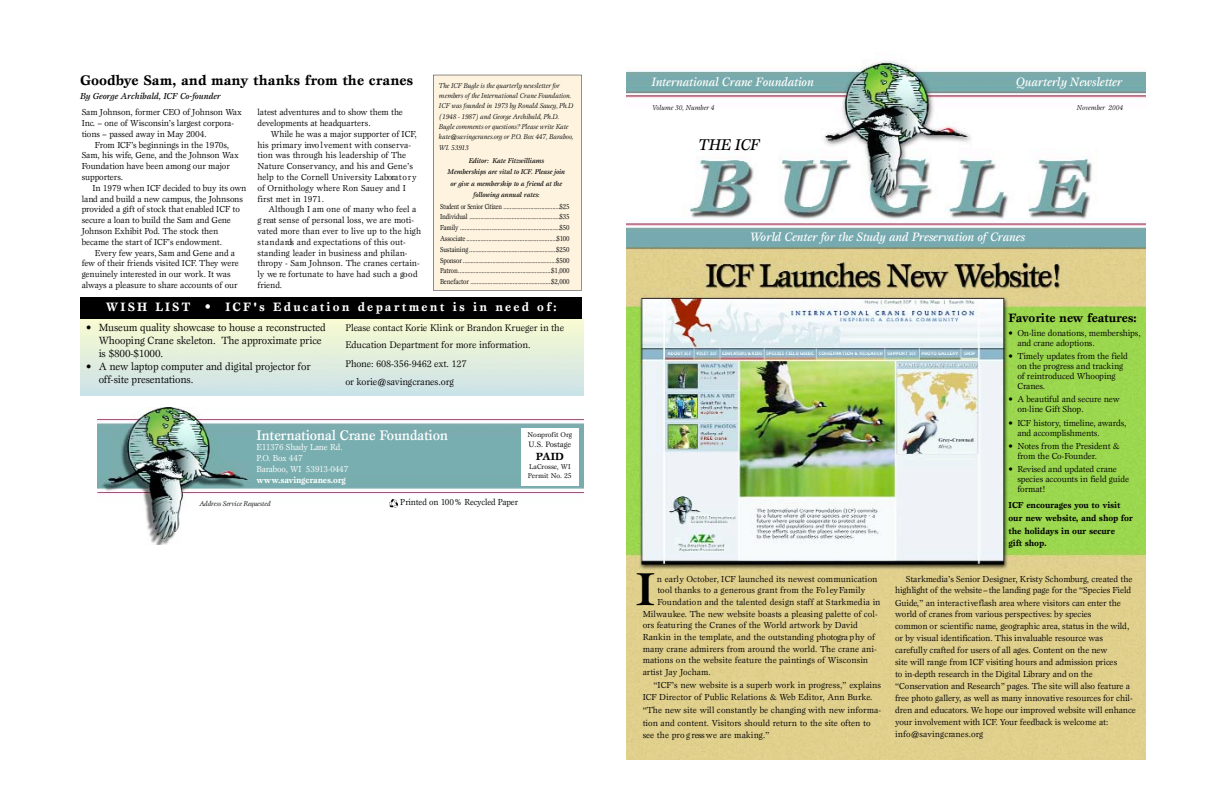
<style>
.page{position:relative;width:1224px;height:792px;background:#fff}
.page>*{position:absolute;margin:0;border:0;box-sizing:border-box;transform-origin:0 0}
.t1{font:700 48.6px "Cochin";color:#000}
.t2{font:italic 500 16.2px "Esprit";letter-spacing:-.015em;color:#000;scale:.95 1}
.t3{font:700 14.4px "Esprit";color:#000}
.t4{font:500 14.4px "Esprit";letter-spacing:-.015em;color:#fff;scale:.95 1}
.t5{font:italic 500 12.6px "Esprit";letter-spacing:-.015em;color:#fff;scale:.95 1}
.t6{font:700 12.6px "Esprit";letter-spacing:.18em;color:#fff}
.t7{font:700 12.6px "Esprit";letter-spacing:-.02em;color:#000}
.t8{font:10.8px/13px "Esprit";letter-spacing:-.015em;color:#000}
.t9{font:700 10.8px "Esprit";color:#000}
.t10{font:9.9px/18px "Esprit";letter-spacing:-.01em;color:#000}
.t11{font:9px/10.8px "Esprit";color:#000}
.t12{font:700 9px/12.6px "Esprit";letter-spacing:-.02em;color:#000}
.t13{font:9px/10.8px "Esprit";letter-spacing:-.015em;color:#fff;scale:.95 1}
.t14{font:italic 500 9px "Esprit";letter-spacing:-.02em;color:#000}
.t15{font:9px "Esprit";letter-spacing:-.02em;color:#000;scale:.95 1}
.t16{font:700 9px "Esprit";letter-spacing:-.035em;color:#fff;scale:.95 1}
.t17{font:8.1px "Esprit";color:#000}
.t18{font:7.5px/10.8px "Esprit";letter-spacing:-.035em;color:#000;text-align:justify;scale:.8 1}
.t19{font:italic 7.2px/10.3px "Esprit";letter-spacing:-.015em;color:#000;scale:.95 1}
.t20{font:italic 500 7.2px/11.7px "Esprit";letter-spacing:-.02em;color:#000;text-align:center;scale:.95 1}
.t21{font:7.2px/8.9px "Esprit";color:#000}
.s1{font-size:7.1px}
</style>
<div class="page">
<img style="left:97px;top:407px;width:486px;height:138px">
<div style="left:521px;top:428px;width:58px;height:58px;background:#fff"></div>
<svg style="left:390px;top:499px;width:8px;height:8px"></svg>
<div style="left:433px;top:75px;width:149px;height:216px;background:#fdf3df"></div>
<div style="left:80px;top:298px;width:502px;height:21px;background:#000"></div>
<img style="left:627px;top:61px;width:518px;height:699px">
<h3 class="t3" style="left:80px;top:75px;width:335px">Goodbye Sam, and many thanks from the cranes</h3>
<p class="t14" style="left:80px;top:92px;width:142px">By George Archibald, ICF Co-fo u n d e r</p>
<p class="t11" style="left:82px;top:108px;width:161px">Sam Johnson, former CEO of Johnson Wa x<br>In c. – one of Wisconsin’s largest corpora&shy;tions – passed away in May 2004.</p>
<p class="t11" style="left:82px;top:140px;width:158px;text-indent:13px">F rom ICF’s beginnings in the 1970 s ,<br>Sam, his wife, Gene, and the Johnson Wa x<br>Foundation have been among our major<br>s u p p o r te r s .</p>
<p class="t11" style="left:82px;top:183px;width:166px;text-indent:11px">In 1979 when ICF decided to buy its ow n land and build a new campus, the Johnsons p rovided a gift of stock that enabled ICF to<br>s e c u re a loan to build the Sam and Gene Johnson Exhibit Pod. The stock then became the start of ICF’s endow m e n t.</p>
<p class="t11" style="left:82px;top:248px;width:159px;text-indent:13px">E very few years, Sam and Gene and a few of their friends visited ICF. They we re genuinely interested in our work. It wa s<br>a lways a pleasure to share accounts of our</p>
<p class="t11" style="left:258px;top:108px;width:147px">latest adve n tu res and to show them the d evelopments at headquarters.</p>
<p class="t11" style="left:258px;top:129px;width:161px;text-indent:13px">While he was a major supporter of ICF, his primary invo l vement with conserva&shy;tion was through his leadership of The<br>N a tu re Conserva n cy, and his and Gene’s help to the Cornell University Labora t o r y of Ornithology where Ron Sauey and I first met in 1971 .</p>
<p class="t11" style="left:258px;top:205px;width:165px;text-indent:11px">Although I am one of many who feel a g reat sense of personal loss, we are moti&shy;vated more than ever to live up to the high s t a n d a rds and expectations of this out&shy;standing leader in business and philan-<br>th ro py - Sam Johnson. The cranes certain&shy;ly we re fortunate to have had such a go o d fr ie n d .</p>
<p class="t19" style="left:439px;top:81px;width:143px">The ICF Bugle is the quarterly newsletter fo r members of the International Crane Fo u n d a tio n .<br>ICF was founded in 1973 by Ronald Sauey, Ph.D (1948 - 1987) and George Archibald, Ph.D.<br>Bugle comments or questions? Please write Ka te k a te @ s a v in g c ra n e s .o rg or P.O. Box 447, Bara b o o , WI. 5391 3</p>
<p class="t20" style="left:448px;top:155px;width:125px">Editor: Kate Fitzwilliams<br>Memberships are vital to ICF. Please join or give a membership to a friend at the fo llowing annual ra te s<span class="s1">:</span></p>
<p class="t18" style="left:440px;top:201px;width:164px">Student or Senior Citizen ....................................$ 2 5<br>In d iv id u a l ..........................................................$ 3 5<br>Fa m ily ................................................................$ 5 0<br>A s s o c ia te ..........................................................$ 10 0<br>S u s ta in in g ........................................................$ 2 5 0<br>S p o n s o r............................................................$ 5 0 0<br>Pa tro n............................................................$ 1 ,0 0 0<br>B e n e fa c to r ....................................................$ 2 ,0 0 0</p>
<h3 class="t6" style="left:106px;top:302px;width:452px">W I S H LIST • ICF's Education department is in need of:</h3>
<p class="t8" style="left:99px;top:322px;width:229px;text-indent:-13px">• Museum quality showcase to house a re c o n s tr u c te d<br>Whooping Crane skeleton. The approximate price is $800-$10 0 0 .</p>
<p class="t8" style="left:99px;top:361px;width:213px;text-indent:-13px">• A new laptop computer and digital projector for off-site pre s e n ta tio n s .</p>
<p class="t10" style="left:345px;top:319px;width:220px">Please contact Korie Klink or Brandon Krueger in the Education Department for more information.<br>Phone: 608-356-9462 ext. 127<br>or ko r ie @ s avin g c ra n e s .o rg</p>
<h3 class="t4" style="left:256px;top:429px;width:203px">International Crane Fo u n d a tio n</h3>
<p class="t13" style="left:256px;top:443px;width:98px">E 11376 Shady Lane Rd.<br>P.O. Box 447<br>B a raboo, WI 5391 3 -0 4 4 7</p>
<p class="t16" style="left:256px;top:476px;width:96px">w w w.s av in g c ra n e s .o rg</p>
<p class="t19" style="left:200px;top:499px;width:76px">Ad d ress Service Re q u e s te d</p>
<p class="t15" style="left:400px;top:499px;width:126px">Printed on 100% Re cycled Pa p e r</p>
<p class="t21" style="left:528px;top:431px;width:46px">Nonprofit Org</p>
<p class="t17" style="left:528px;top:441px;width:44px">U.S. Postage</p>
<p class="t9" style="left:536px;top:452px;width:30px">PAID</p>
<p class="t21" style="left:528px;top:463px;width:45px">LaCrosse, WI<br>Permit No. 25</p>
<h3 class="t5" style="left:652px;top:77px;width:172px">International Crane Foundation</h3>
<h3 class="t5" style="left:1016px;top:77px;width:114px">Quarterly New sle tte r</h3>
<p class="t19" style="left:652px;top:103px;width:67px">Volume 30, Number 4</p>
<p class="t19" style="left:1077px;top:103px;width:50px">November 2004</p>
<h2 class="t2" style="left:698px;top:138px;width:67px">THE ICF</h2>
<h3 class="t5" style="left:750px;top:232px;width:292px">World Center for the Study and Pre se r vation of Cra n e s</h3>
<h1 class="t1" style="left:636px;top:570px;width:21px">I</h1>
<p class="t11" style="left:657px;top:574px;width:222px">n early October, ICF launched its newest communication</p>
<p class="t11" style="left:657px;top:586px;width:210px">tool thanks to a generous grant from the Fo l ey Family</p>
<p class="t11" style="left:657px;top:597px;width:225px">Foundation and the talented design staff at Starkmedia in</p>
<p class="t11" style="left:643px;top:609px;width:237px">M ilwa u ke e. The new website boasts a pleasing palette of col-</p>
<p class="t11" style="left:643px;top:621px;width:217px">ors featuring the Cranes of the World artwork by Dav id</p>
<p class="t11" style="left:643px;top:632px;width:234px">Rankin in the template, and the outstanding photogra p hy of</p>
<p class="t11" style="left:643px;top:644px;width:235px">m a ny crane admirers from around the world. The crane ani-</p>
<p class="t11" style="left:643px;top:656px;width:227px">mations on the website feature the paintings of Wisconsin</p>
<p class="t11" style="left:643px;top:668px;width:70px">artist Jay Jocham.</p>
<p class="t11" style="left:653px;top:680px;width:229px">“ICF’s new website is a superb work in pro g ress,” ex p la in s</p>
<p class="t11" style="left:643px;top:693px;width:231px">ICF Director of Public Relations &amp; Web Editor, Ann Burke.</p>
<p class="t11" style="left:643px;top:705px;width:240px">“The new site will constantly be changing with new informa-</p>
<p class="t11" style="left:643px;top:718px;width:229px">tion and content. Visitors should return to the site often to</p>
<p class="t11" style="left:643px;top:730px;width:128px">see the pro g ress we are making.”</p>
<h3 class="t7" style="left:1009px;top:313px;width:130px">Favorite new feature s :</h3>
<p class="t11" style="left:1017px;top:329px;width:125px;line-height:9.9px;text-indent:-9px">• On-line donations, memberships, and crane adoptions.</p>
<p class="t11" style="left:1017px;top:352px;width:112px;line-height:9.9px;text-indent:-9px">• Timely updates from the field on the pro g ress and tracking of re in troduced Whooping<br>C ra n e s .</p>
<p class="t11" style="left:1017px;top:395px;width:104px;line-height:9.9px;text-indent:-9px">• A beautiful and secure new on-line Gift Shop.</p>
<p class="t11" style="left:1017px;top:418px;width:110px;line-height:9.9px;text-indent:-9px">• ICF history, timeline, awa rds, and accomplishments.</p>
<p class="t11" style="left:1017px;top:442px;width:104px;line-height:9.9px;text-indent:-9px">• Notes from the President &amp; from the Co-Fo u n d e r.</p>
<p class="t11" style="left:1017px;top:465px;width:113px;line-height:9.8px;text-indent:-9px">• Revised and updated crane species accounts in field guide fo r m a t!</p>
<p class="t12" style="left:1009px;top:500px;width:126px">ICF encourages you to visit our new we b s ite, and shop fo r the holidays in our secure<br>gift shop.</p>
<p class="t11" style="left:895px;top:573px;width:242px;line-height:11.9px;text-indent:11px">Starkmedia’s Senior Designer, Kristy Schomburg, created the highlight of the we b s ite–the landing page for the “Species Field G u id e,” an intera c t ive flash area where visitors can enter the world of cranes from various perspectives: by species<br>common or scientific name, geographic area, status in the wild, or by visual identification. This invaluable re s o u rce was<br>c a refully crafted for users of all ages. Content on the new<br>site will range from ICF visiting hours and admission prices<br>to in-depth re s e a rch in the Digital Library and on the<br>“ C o n s e r vation and Re s e a rch” pages. The site will also feature a free photo gallery, as well as many innova tive re s o u rces for chil&shy;d ren and educators. We hope our improved website will enhance your invo lvement with ICF. Your feedback is we lcome at:<br>in fo @ s av in g c ra n e s .o rg</p>
</div>
